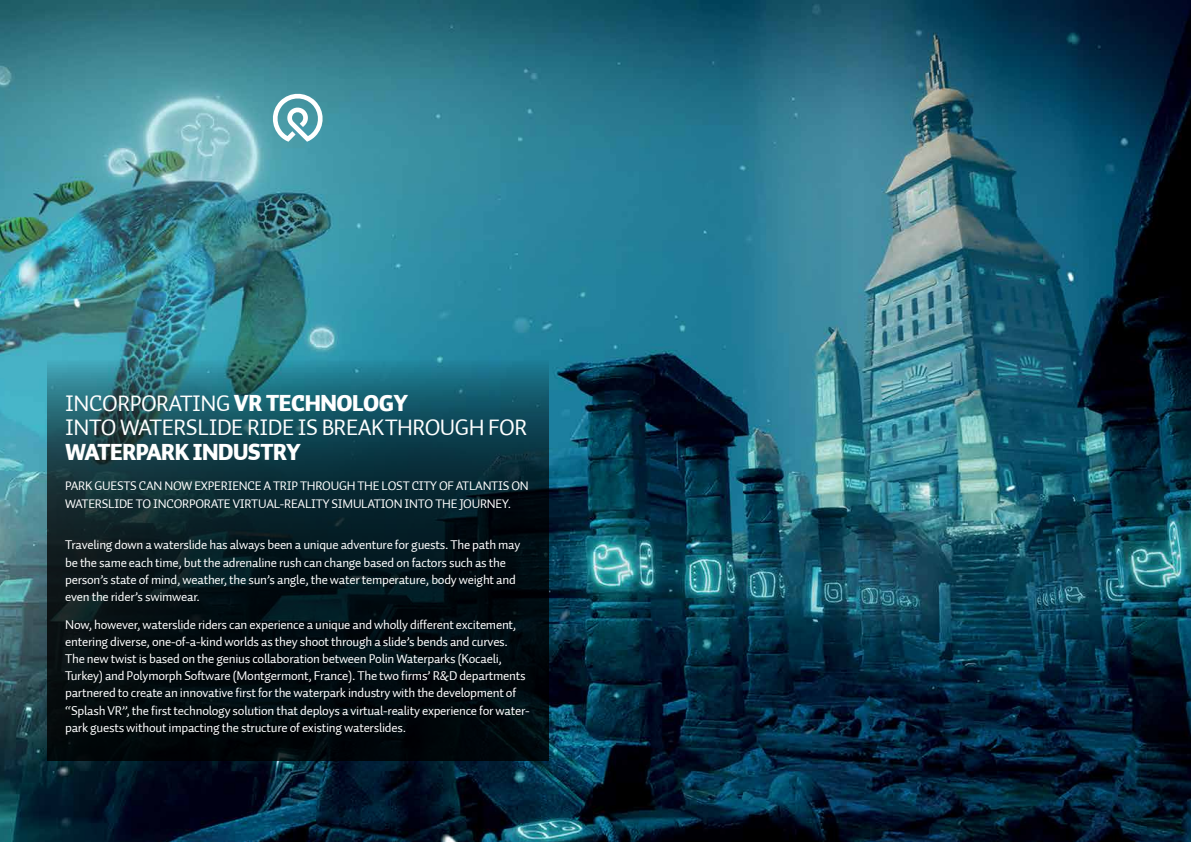
<style>
.page{position:relative;width:1191px;height:842px;background:#fff}
.page>*{position:absolute;margin:0;border:0;box-sizing:border-box;transform-origin:0 0}
.t1{font:22.9px/24.5px "Auto 1 Regular LF";letter-spacing:-.02em;color:#fff}
.t2{font:22.9px "Auto 1 Black LF";letter-spacing:-.02em;color:#fff}
.t3{font:13px/17.1px "Auto 1 Regular LF";letter-spacing:-.02em;color:#fff}
.t4{font:12.7px/18.2px "Auto 1 Regular LF";letter-spacing:-.02em;color:#fff}
.s1{font-family:"Auto 1 Black LF"}
</style>
<div class="page">
<img style="left:0;top:0;width:1191px;height:842px">
<svg style="left:47px;top:360px;width:502px;height:400px;background:#0a252c"></svg>
<svg style="left:270px;top:91px;width:55px;height:51px"></svg>
<h1 class="t1" style="left:65px;top:391px;width:463px">INCORPORATING <span class="s1">VR TECHNOLOGY<br></span>INTO WATERSLIDE RIDE IS BREAKTHROUGH FOR</h1>
<h1 class="t2" style="left:65px;top:437px;width:237px">WATERPARK INDUSTRY</h1>
<p class="t4" style="left:65px;top:477px;width:465px">PARK GUESTS CAN NOW EXPERIENCE A TRIP THROUGH THE LOST CITY OF ATLANTIS ON<br>WATERSLIDE TO INCORPORATE VIRTUAL-REALITY SIMULATION INTO THE JOURNEY.</p>
<p class="t3" style="left:65px;top:537px;width:457px">Traveling down a waterslide has always been a unique adventure for guests. The path may be the same each time, but the adrenaline rush can change based on factors such as the person’s state of mind, weather, the sun’s angle, the water temperature, body weight and even the rider’s swimwear.</p>
<p class="t3" style="left:65px;top:616px;width:466px">Now, however, waterslide riders can experience a unique and wholly different excitement, entering diverse, one-of-a-kind worlds as they shoot through a slide’s bends and curves.<br>The new twist is based on the genius collaboration between Polin Waterparks (Kocaeli, Turkey) and Polymorph Software (Montgermont, France). The two firms’ R&amp;D departments partnered to create an innovative first for the waterpark industry with the development of “Splash VR”, the first technology solution that deploys a virtual-reality experience for water&shy;park guests without impacting the structure of existing waterslides.</p>
</div>
